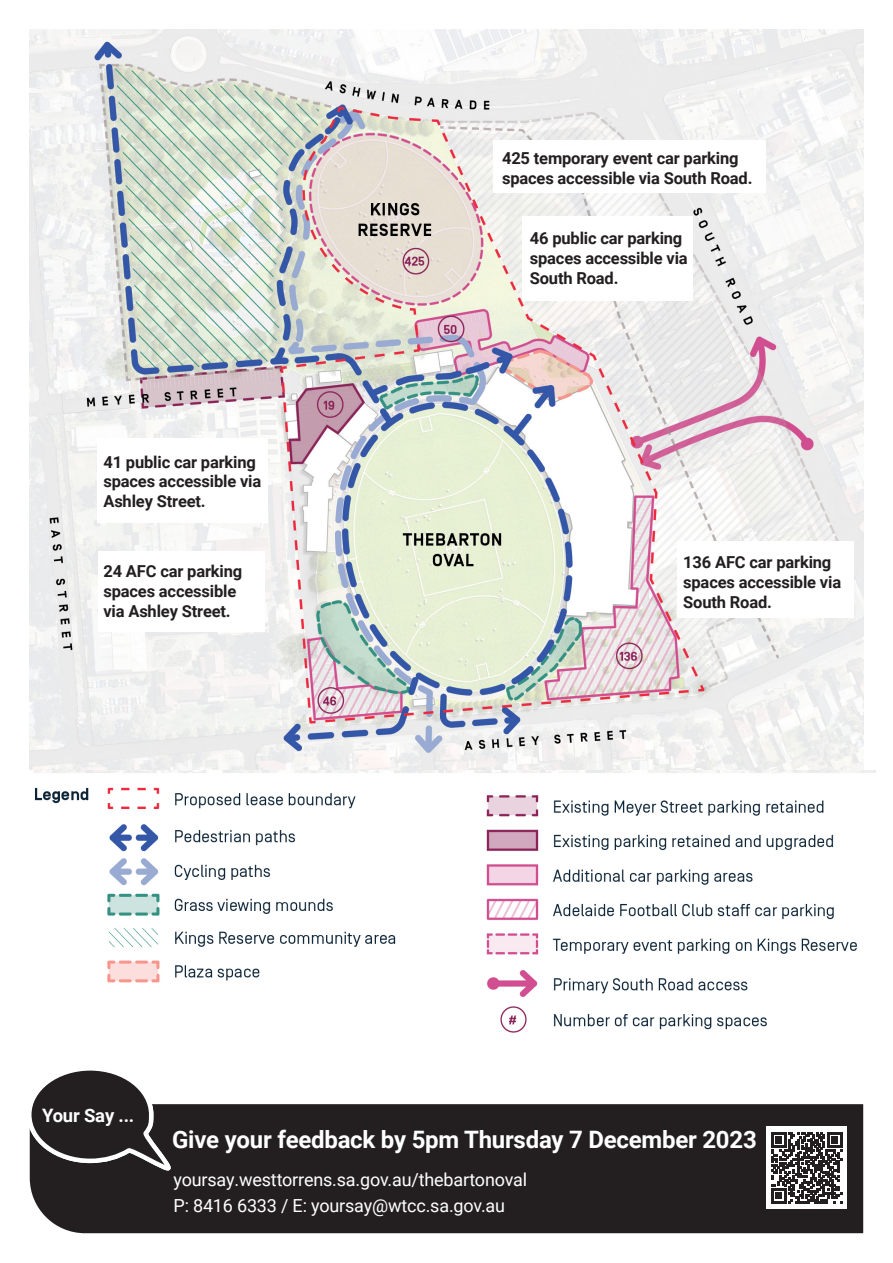
<style>
.page{position:relative;width:893px;height:1263px;background:#fff}
.page>*{position:absolute;margin:0;border:0;box-sizing:border-box;transform-origin:0 0}
.t1{font:700 24px "Roboto";letter-spacing:-.01em;color:#fff}
.t2{font:700 18.45px "Roboto";letter-spacing:-.01em;color:#fff}
.t3{font:18px "Roboto";letter-spacing:-.01em;color:#fff}
.t4{font:700 16.5px/19.8px "Roboto";letter-spacing:-.01em;color:#231f20}
</style>
<div class="page">
<div style="left:30px;top:1104px;width:833px;height:129px;background:#231f20"></div>
<svg style="left:29px;top:1070px;width:142px;height:106px"></svg>
<div style="left:766px;top:1127px;width:81px;height:82px;background:#fff"></div>
<svg style="left:771px;top:1132px;width:71px;height:71px"></svg>
<img style="left:30px;top:29px;width:833px;height:742px">
<img style="left:34px;top:771px;width:842px;height:262px">
<div style="left:493px;top:140px;width:272px;height:53px;background:#fff"></div>
<div style="left:523px;top:216px;width:170px;height:84px;background:#fff"></div>
<div style="left:677px;top:542px;width:176px;height:76px;background:#fff"></div>
<div style="left:98px;top:439px;width:170px;height:84px;background:#fff"></div>
<div style="left:99px;top:551px;width:166px;height:80px;background:#fff"></div>
<p class="t4" style="left:502px;top:148px;width:252px">425 temporary event car parking spaces accessible via South Road.</p>
<p class="t4" style="left:103px;top:451px;width:159px">41 public car parking spaces accessible via<br>Ashley Street.</p>
<p class="t4" style="left:103px;top:561px;width:140px">24 AFC car parking spaces accessible via Ashley Street.</p>
<p class="t2" style="left:42px;top:1103px;width:94px">Your Say ...</p>
<p class="t4" style="left:530px;top:228px;width:159px">46 public car parking spaces accessible via<br>South Road.</p>
<p class="t4" style="left:683px;top:552px;width:159px">136 AFC car parking spaces accessible via<br>South Road.</p>
<p class="t1" style="left:172px;top:1122px;width:586px">Give your feedback by 5pm Thursday 7 December 2023</p>
<p class="t3" style="left:173px;top:1167px;width:355px">yoursay.westtorrens.sa.gov.au/thebartonoval</p>
<p class="t3" style="left:173px;top:1193px;width:333px">P: 8416 6333 / E: yoursay@wtcc.sa.gov.au</p>
</div>
